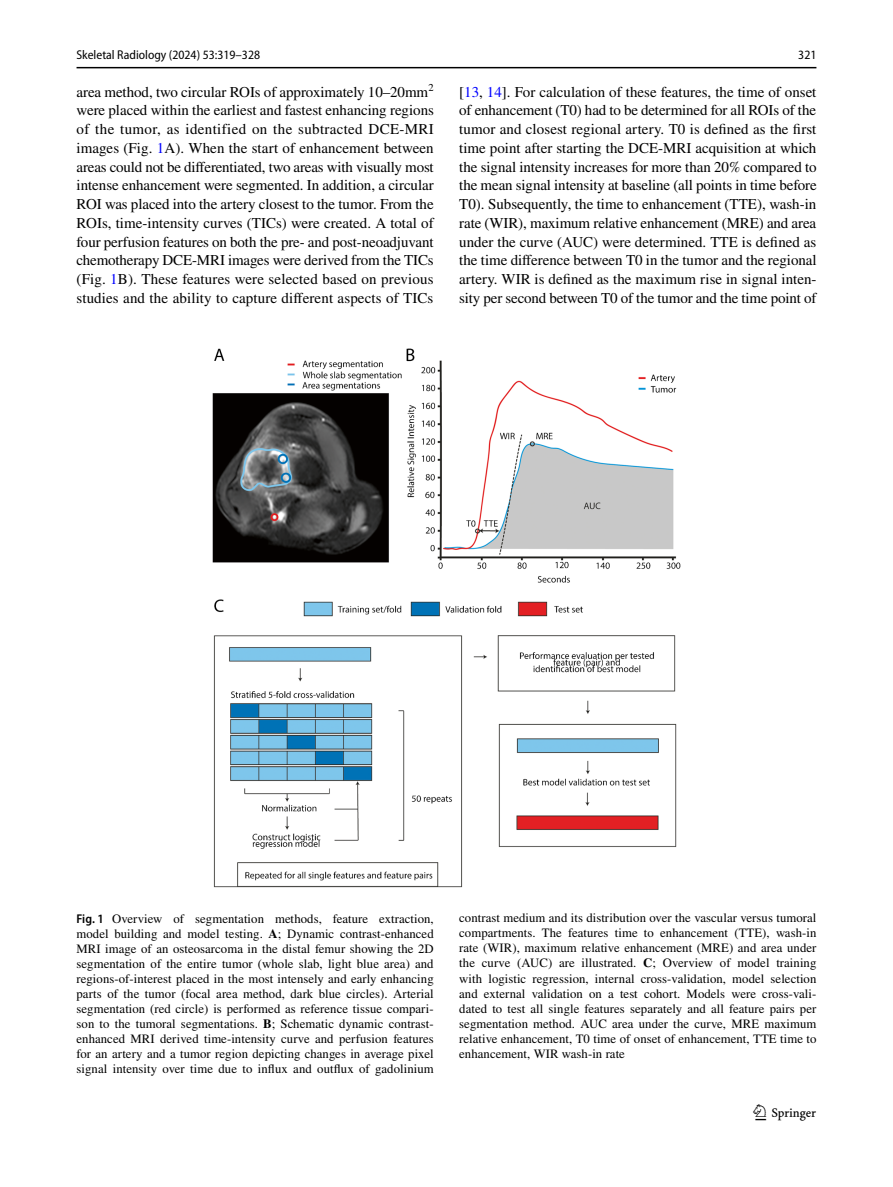
<style>
.page{position:relative;width:893px;height:1187px;background:#fff}
.page>*{position:absolute;margin:0;border:0;box-sizing:border-box;transform-origin:0 0}
.t1{font:22.5px "Springnew Regular 3";color:#000}
.t2{font:15px/18.8px "STIX";color:#000;text-align:justify}
.t3{font:12.75px/15px "STIX";letter-spacing:.005em;color:#000;text-align:justify}
.t4{font:semi-condensed 12.75px "Myriad Pro";color:#000}
.s1{color:#00f}
.s2{font-family:"Myriad Pro";font-weight:600;font-stretch:semi-condensed}
.s3{font-weight:700}
</style>
<div class="page">
<hr style="left:77px;top:67px;width:739px;height:1px;background:#000">
<img style="left:213px;top:348px;width:467px;height:539px">
<p class="t4" style="left:77px;top:48px;width:185px">Skeletal Radiology (2024) 53:319–328</p>
<p class="t4" style="left:798px;top:48px;width:20px">321</p>
<p class="t2" style="left:77px;top:83px;width:359px">area method, two circular ROIs of approximately 10–20mm<sup>2 </sup>were placed within the earliest and fastest enhancing regions of the tumor, as identified on the subtracted DCE-MRI images (Fig. <span class="s1">1</span>A). When the start of enhancement between areas could not be differentiated, two areas with visually most intense enhancement were segmented. In addition, a circular ROI was placed into the artery closest to the tumor. From the ROIs, time-intensity curves (TICs) were created. A total of four perfusion features on both the pre- and post-neoadjuvant chemotherapy DCE-MRI images were derived from the TICs (Fig. <span class="s1">1</span>B). These features were selected based on previous studies and the ability to capture different aspects of TICs</p>
<p class="t2" style="left:459px;top:83px;width:359px">[<span class="s1">13</span>, <span class="s1">14</span>]. For calculation of these features, the time of onset of enhancement (T0) had to be determined for all ROIs of the tumor and closest regional artery. T0 is defined as the first time point after starting the DCE-MRI acquisition at which the signal intensity increases for more than 20% compared to the mean signal intensity at baseline (all points in time before T0). Subsequently, the time to enhancement (TTE), wash-in rate (WIR), maximum relative enhancement (MRE) and area under the curve (AUC) were determined. TTE is defined as the time difference between T0 in the tumor and the regional artery. WIR is defined as the maximum rise in signal inten&shy;sity per second between T0 of the tumor and the time point of</p>
<p class="t3" style="left:77px;top:911px;width:359px"><span class="s2">Fig. 1</span> Overview of segmentation methods, feature extraction, model building and model testing. <span class="s3">A</span>; Dynamic contrast-enhanced MRI image of an osteosarcoma in the distal femur showing the 2D segmentation of the entire tumor (whole slab, light blue area) and regions-of-interest placed in the most intensely and early enhancing parts of the tumor (focal area method, dark blue circles). Arterial segmentation (red circle) is performed as reference tissue compari&shy;son to the tumoral segmentations. <span class="s3">B</span>; Schematic dynamic contrast&shy;enhanced MRI derived time-intensity curve and perfusion features for an artery and a tumor region depicting changes in average pixel signal intensity over time due to influx and outflux of gadolinium</p>
<p class="t3" style="left:459px;top:911px;width:359px">contrast medium and its distribution over the vascular versus tumoral compartments. The features time to enhancement (TTE), wash-in rate (WIR), maximum relative enhancement (MRE) and area under the curve (AUC) are illustrated. <span class="s3">C</span>; Overview of model training with logistic regression, internal cross-validation, model selection and external validation on a test cohort. Models were cross-vali&shy;dated to test all single features separately and all feature pairs per segmentation method. AUC area under the curve, MRE maximum relative enhancement, T0 time of onset of enhancement, TTE time to enhancement, WIR wash-in rate</p>
<h1 class="t1" style="left:755px;top:1104px;width:62px">1 3</h1>
</div>
